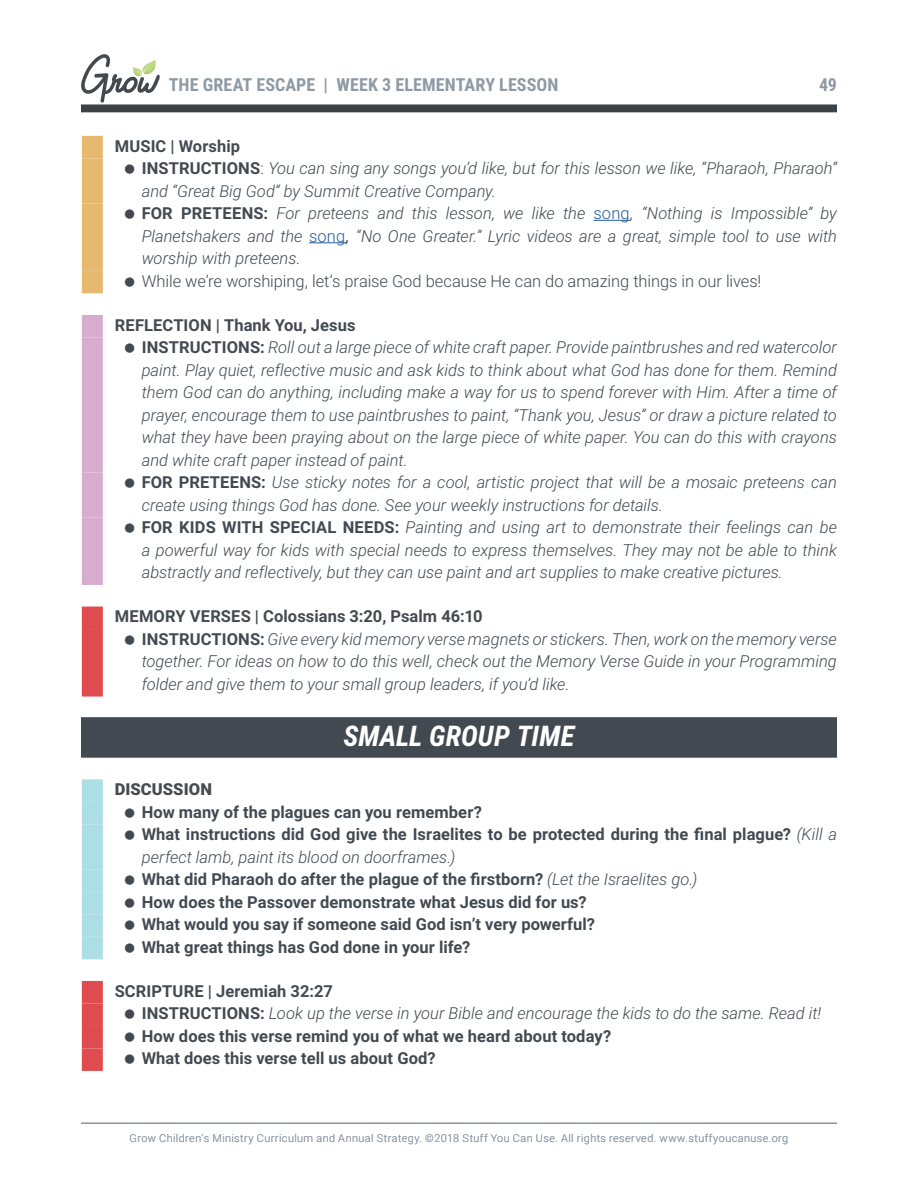
<style>
.page{position:relative;width:918px;height:1188px;background:#fff}
.page>*{position:absolute;margin:0;border:0;box-sizing:border-box;transform-origin:0 0}
.t1{font:italic 700 28.5px "Roboto Condensed";color:#fff}
.t2{font:700 18px "Roboto Condensed";letter-spacing:.005em;color:#909aa4}
.t3{font:italic 300 16.5px/22.5px "Roboto";color:#424950}
.t4{font:700 16.5px/22.5px "Roboto";letter-spacing:.005em;color:#424950}
.t5{font:300 16.5px "Roboto";letter-spacing:-.005em;color:#424950}
.t6{font:900 16.5px "Roboto";letter-spacing:.005em;color:#454a50}
.t7{font:300 10.8px "Roboto";letter-spacing:.04em;color:#8e99a5}
.s1{font-weight:700;font-style:normal;color:#454a50}
.s2{font-weight:700;font-style:normal}
.s3{font-style:normal}
.s4{font-style:normal;color:#205d9e}
.s5{font-weight:400}
.s6{font-weight:300;font-style:italic}
.s7{color:#454a50}
</style>
<div class="page">
<svg style="left:81px;top:54px;width:79px;height:49px"></svg>
<hr style="left:81px;top:1122px;width:756px;height:2px;background:#8c949d">
<div style="left:81px;top:105px;width:756px;height:7px;background:#3c4145"></div>
<div style="left:82px;top:136px;width:21px;height:22px;background:#e7b96f"></div>
<div style="left:82px;top:158px;width:21px;height:45px;background:#e7b96f"></div>
<div style="left:82px;top:203px;width:21px;height:68px;background:#e7b96f"></div>
<hr style="left:594px;top:220px;width:36px;height:1px;background:#205d9e">
<hr style="left:309px;top:243px;width:37px;height:1px;background:#205d9e">
<div style="left:82px;top:271px;width:21px;height:22px;background:#e7b96f"></div>
<div style="left:82px;top:315px;width:21px;height:22px;background:#d7accf"></div>
<div style="left:82px;top:337px;width:21px;height:135px;background:#d7accf"></div>
<div style="left:82px;top:472px;width:21px;height:45px;background:#d7accf"></div>
<div style="left:82px;top:517px;width:21px;height:68px;background:#d7accf"></div>
<div style="left:82px;top:607px;width:21px;height:22px;background:#e04b50"></div>
<div style="left:82px;top:629px;width:21px;height:68px;background:#e04b50"></div>
<div style="left:81px;top:717px;width:756px;height:41px;background:#424950"></div>
<div style="left:82px;top:779px;width:21px;height:23px;background:#acdee6"></div>
<div style="left:82px;top:802px;width:21px;height:22px;background:#acdee6"></div>
<div style="left:82px;top:824px;width:21px;height:45px;background:#acdee6"></div>
<div style="left:82px;top:869px;width:21px;height:23px;background:#acdee6"></div>
<div style="left:82px;top:892px;width:21px;height:22px;background:#acdee6"></div>
<div style="left:82px;top:914px;width:21px;height:23px;background:#acdee6"></div>
<div style="left:82px;top:937px;width:21px;height:22px;background:#acdee6"></div>
<div style="left:82px;top:981px;width:21px;height:22px;background:#e04b50"></div>
<div style="left:82px;top:1003px;width:21px;height:23px;background:#e04b50"></div>
<div style="left:82px;top:1026px;width:21px;height:22px;background:#e04b50"></div>
<div style="left:82px;top:1048px;width:21px;height:23px;background:#e04b50"></div>
<p class="t2" style="left:169px;top:78px;width:391px">THE GREAT ESCAPE | WEEK 3 ELEMENTARY LESSON</p>
<p class="t2" style="left:819px;top:78px;width:19px">49</p>
<p class="t3" style="left:142px;top:136px;width:697px;text-indent:-27px"><span class="s1">MUSIC | Worship<br></span><span class="s2">INSTRUCTIONS</span><span class="s3">:</span> You can sing any songs you’d like, but for this lesson we like, “Pharaoh, Pharaoh” and “Great Big God” by Summit Creative Company.<br><span class="s2">FOR PRETEENS:</span> For preteens and this lesson, we like the <span class="s4">song</span>, “Nothing is Impossible” by Planetshakers and the <span class="s4">song</span><span class="s5">,</span> “No One Greater.” Lyric videos are a great, simple tool to use with worship with preteens.</p>
<p class="t5" style="left:142px;top:269px;width:621px">While we’re worshiping, let’s praise God because He can do amazing things in our lives!</p>
<p class="t3" style="left:142px;top:315px;width:697px;text-indent:-27px"><span class="s1">REFLECTION | Thank You, Jesus<br></span><span class="s2">INSTRUCTIONS:</span> Roll out a large piece of white craft paper. Provide paintbrushes and red watercolor paint. Play quiet, reflective music and ask kids to think about what God has done for them. Remind them God can do anything, including make a way for us to spend forever with Him. After a time of prayer, encourage them to use paintbrushes to paint, “Thank you, Jesus” or draw a picture related to what they have been praying about on the large piece of white paper. You can do this with crayons and white craft paper instead of paint.<br><span class="s2">FOR PRETEENS:</span> Use sticky notes for a cool, artistic project that will be a mosaic preteens can create using things God has done. See your weekly instructions for details.<br><span class="s2">FOR KIDS WITH SPECIAL NEEDS:</span> Painting and using art to demonstrate their feelings can be a powerful way for kids with special needs to express themselves. They may not be able to think abstractly and reflectively, but they can use paint and art supplies to make creative pictures.</p>
<p class="t3" style="left:142px;top:606px;width:697px;text-indent:-27px"><span class="s1">MEMORY VERSES | Colossians 3:20, Psalm 46:10<br></span><span class="s2">INSTRUCTIONS:</span> Give every kid memory verse magnets or stickers. Then, work on the memory verse together. For ideas on how to do this well, check out the Memory Verse Guide in your Programming folder and give them to your small group leaders, if you’d like.</p>
<h1 class="t1" style="left:343px;top:719px;width:233px">SMALL GROUP TIME</h1>
<p class="t6" style="left:115px;top:780px;width:99px">DISCUSSION</p>
<p class="t4" style="left:142px;top:800px;width:697px">How many of the plagues can you remember?<br>What instructions did God give the Israelites to be protected during the final plague? <span class="s6">(Kill a perfect lamb, paint its blood on doorframes.)<br></span>What did Pharaoh do after the plague of the firstborn? <span class="s6">(Let the Israelites go.)<br></span>How does the Passover demonstrate what Jesus did for us?<br>What would you say if someone said God isn’t very powerful?<br>What great things has God done in your life?</p>
<p class="t4" style="left:142px;top:981px;width:681px;text-indent:-27px"><span class="s7">SCRIPTURE | Jeremiah 32:27<br></span>INSTRUCTIONS: <span class="s6">Look up the verse in your Bible and encourage the kids to do the same. Read it!<br></span>How does this verse remind you of what we heard about today?<br>What does this verse tell us about God?</p>
<p class="t7" style="left:130px;top:1134px;width:660px">Grow Children's Ministry Curriculum and Annual Strategy. ©2018 Stuff You Can Use. All rights reserved. www.stuffyoucanuse.org</p>
</div>
